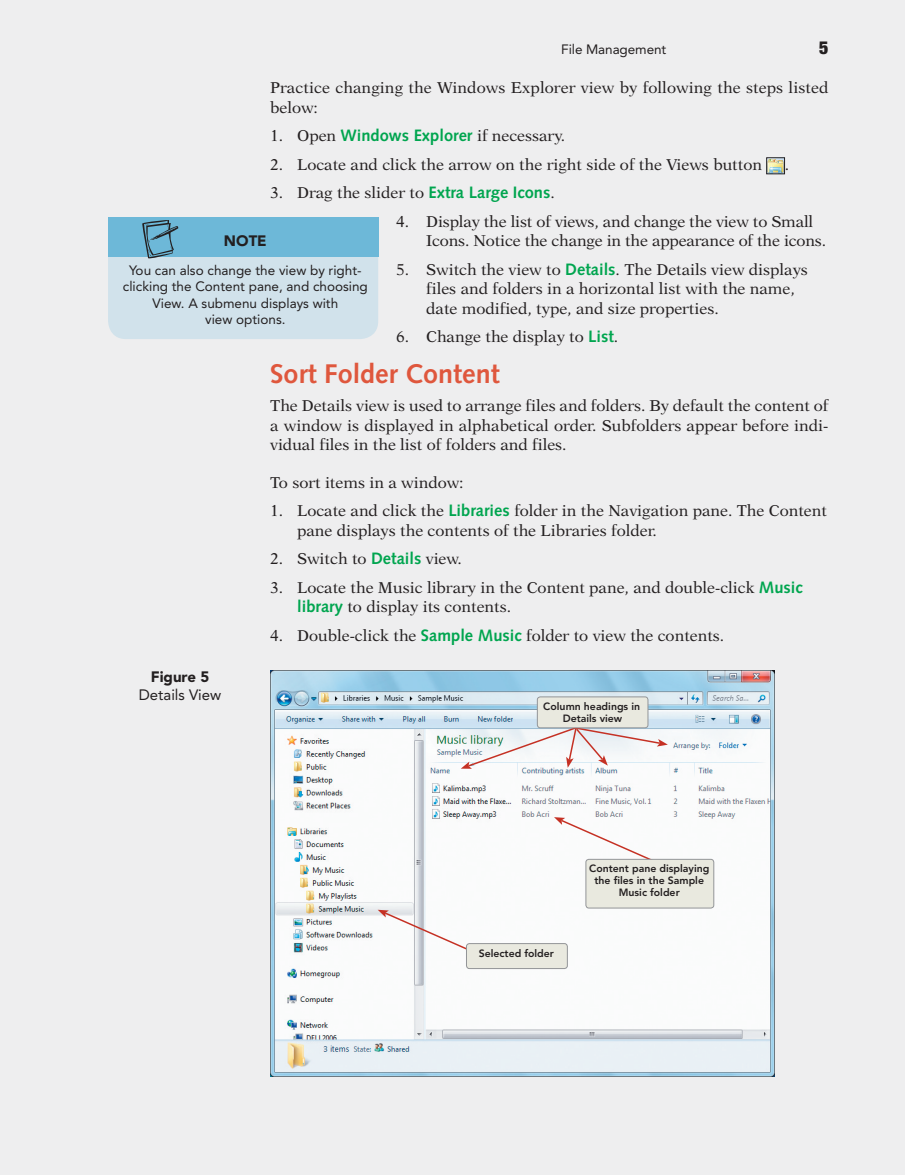
<style>
.page{position:relative;width:905px;height:1175px;background:#fff}
.page>*{position:absolute;margin:0;border:0;box-sizing:border-box;transform-origin:0 0}
.t1{font:700 27px "Syntax LT Std";color:#df573d}
.t2{font:900 condensed 18px "Helvetica Neue LT Std";color:#231f20}
.t3{font:15.75px/19.5px "New Aster LT Std";color:#231f20}
.t4{font:900 15px "Avenir LT Std";color:#231f20}
.t5{font:15px "Avenir LT Std";color:#231f20}
.t6{font:13.5px/16.5px "Avenir LT Std";color:#231f20;text-align:center}
.t7{font:800 10.5px/12px "Avenir LT Std";color:#231f20;text-align:center}
.s1{font-family:"Syntax LT Std";font-weight:700;font-size:16.5px;color:#00a54f}
</style>
<div class="page">
<div style="left:0;top:0;width:904px;height:1174px;background:#eeeeef"></div>
<img style="left:768px;top:159px;width:14px;height:13px">
<div style="left:766px;top:157px;width:18px;height:17px;border:1px solid #231f20"></div>
<div style="left:108px;top:223px;width:270px;height:116px;background:#d1e2eb;border-radius:18px"></div>
<div style="left:108px;top:217px;width:270px;height:39px;background:#6db8d8"></div>
<svg style="left:142px;top:220px;width:36px;height:39px"></svg>
<img style="left:270px;top:670px;width:504px;height:406px">
<svg style="left:460px;top:699px;width:208px;height:69px"></svg>
<div style="left:537px;top:697px;width:111px;height:31px;background:#e9e9df;border-radius:3px"></div>
<div style="left:537px;top:696px;width:111px;height:32px;border:1px solid #939598;border-radius:3px"></div>
<svg style="left:554px;top:817px;width:104px;height:47px"></svg>
<div style="left:586px;top:859px;width:127px;height:49px;background:#e9e9df;border-radius:3px"></div>
<div style="left:585px;top:859px;width:129px;height:49px;border:1px solid #939598;border-radius:3px"></div>
<svg style="left:377px;top:909px;width:105px;height:47px"></svg>
<div style="left:466px;top:943px;width:101px;height:25px;background:#e9e9df;border-radius:3px"></div>
<div style="left:466px;top:943px;width:101px;height:26px;border:1px solid #939598;border-radius:3px"></div>
<p class="t2" style="left:819px;top:41px;width:11px">5</p>
<p class="t6" style="left:561px;top:42px;width:107px">File Management</p>
<p class="t3" style="left:270px;top:79px;width:560px">Practice changing the Windows Explorer view by following the steps listed below:</p>
<p class="t3" style="left:270px;top:127px;width:296px">1. Open <span class="s1">Windows Explorer</span> if necessary.</p>
<p class="t3" style="left:270px;top:155px;width:493px">2. Locate and click the arrow on the right side of the Views button</p>
<p class="t3" style="left:784px;top:155px;width:6px">.</p>
<p class="t3" style="left:270px;top:184px;width:286px">3. Drag the slider to <span class="s1">Extra Large Icons</span>.</p>
<p class="t3" style="left:426px;top:212px;width:401px;text-indent:-30px">4. Display the list of views, and change the view to Small<br>Icons. Notice the change in the appearance of the icons.</p>
<p class="t3" style="left:426px;top:260px;width:383px;text-indent:-30px">5. Switch the view to <span class="s1">Details</span>. The Details view displays files and folders in a horizontal list with the name, date modified, type, and size properties.</p>
<p class="t3" style="left:396px;top:328px;width:223px">6. Change the display to <span class="s1">List</span>.</p>
<h1 class="t1" style="left:270px;top:362px;width:231px">Sort Folder Content</h1>
<p class="t3" style="left:270px;top:397px;width:559px;text-align:justify">The Details view is used to arrange files and folders. By default the content of a window is displayed in alphabetical order. Subfolders appear before indi&shy;vidual files in the list of folders and files.</p>
<p class="t3" style="left:270px;top:473px;width:195px">To sort items in a window:</p>
<p class="t3" style="left:297px;top:502px;width:531px;text-indent:-27px">1. Locate and click the <span class="s1">Libraries</span> folder in the Navigation pane. The Content pane displays the contents of the Libraries folder.</p>
<p class="t3" style="left:270px;top:550px;width:193px">2. Switch to <span class="s1">Details</span> view.</p>
<p class="t3" style="left:297px;top:578px;width:507px;text-indent:-27px">3. Locate the Music library in the Content pane, and double-click <span class="s1">Music library</span> to display its contents.</p>
<p class="t3" style="left:270px;top:626px;width:455px">4. Double-click the <span class="s1">Sample Music</span> folder to view the contents.</p>
<p class="t4" style="left:224px;top:235px;width:44px">NOTE</p>
<p class="t6" style="left:123px;top:263px;width:246px">You can also change the view by right&shy;clicking the Content pane, and choosing<br>View. A submenu displays with<br>view options.</p>
<p class="t4" style="left:151px;top:670px;width:60px">Figure 5</p>
<p class="t5" style="left:139px;top:688px;width:84px">Details View</p>
<p class="t7" style="left:543px;top:701px;width:98px">Column headings in<br>Details view</p>
<p class="t7" style="left:478px;top:948px;width:77px">Selected folder</p>
<p class="t7" style="left:589px;top:863px;width:122px">Content pane displaying the files in the Sample<br>Music folder</p>
</div>
